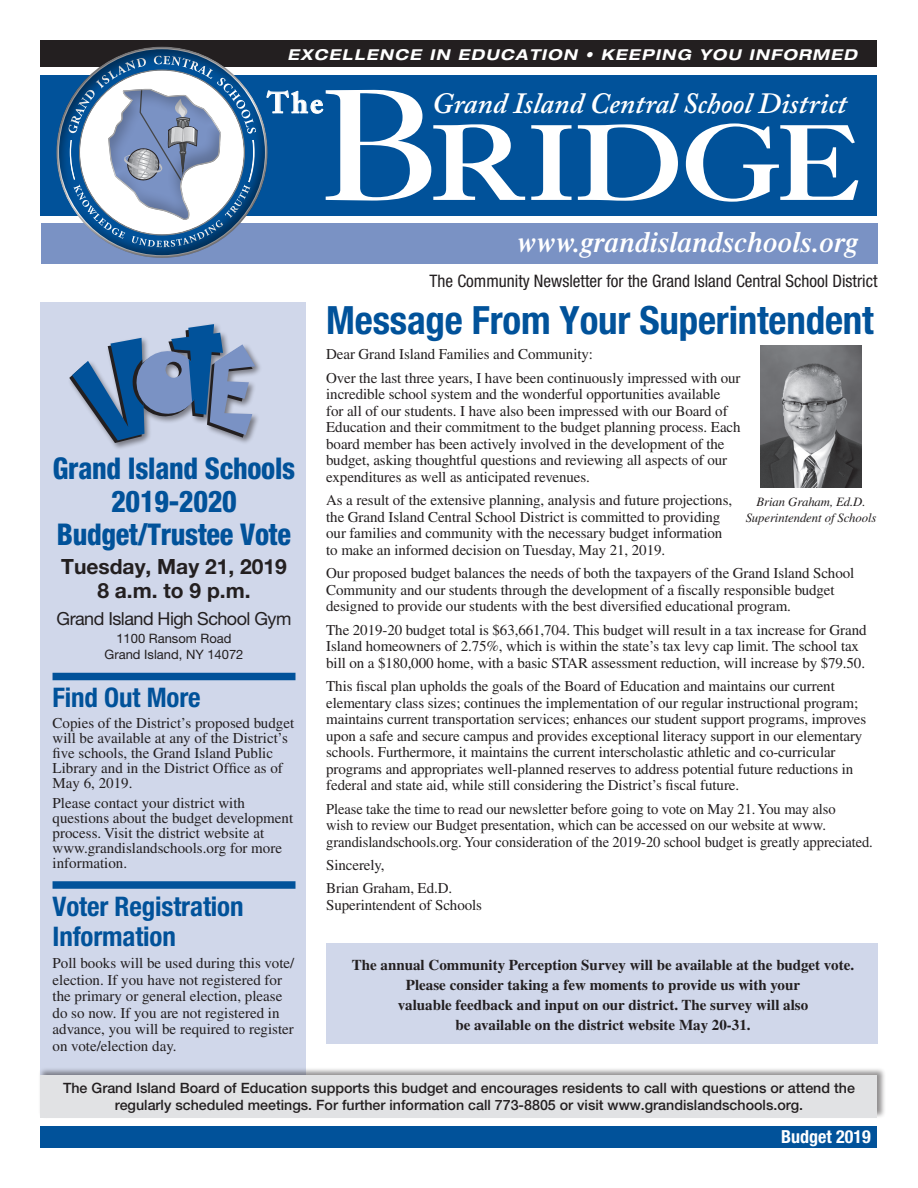
<style>
.page{position:relative;width:918px;height:1188px;background:#fff}
.page>*{position:absolute;margin:0;border:0;box-sizing:border-box;transform-origin:0 0}
.t1{font:159px "Caslon Five Forty Roman SC";letter-spacing:-.06em;color:#fff;scale:1.24 1}
.Heading_-_Helvetica{font:700 condensed 39px "Helvetica Neue";letter-spacing:-.005em;color:#01529a}
.t2{font:800 condensed 30px/33px "Helvetica Neue";letter-spacing:-.01em;color:#01529a;text-align:center;scale:.94 1}
.t3{font:italic 600 29.25px "Adobe Caslon Pro";color:#fff}
.t4{font:700 29.25px "Adobe Caslon Pro";color:#fff}
.t5{font:italic 600 28.5px "Times";letter-spacing:.01em;color:#fff}
.FRONT_PAGE_SUBHEAD_r{font:700 condensed 27px/30px "Helvetica Neue";letter-spacing:-.005em;color:#01529a}
.t6{font:700 21px/24px "Helvetica Neue";color:#231f20;text-align:center}
.t7{font:18px "Helvetica Neue";letter-spacing:-.03em;color:#231f20}
.t8{font:700 condensed 18px "Helvetica Neue";color:#fff}
.t9{font:condensed 17.25px "Helvetica Neue";color:#231f20}
.Body_text_10_10_5{font:15px/16.5px "Times";letter-spacing:-.005em;color:#231f20}
.text{font:15px/15px "Times";color:#231f20}
.text-2{font:700 15px/20.2px "Times";color:#231f20;text-align:center}
.t10{font:italic 700 expanded 15px "Helvetica Neue";letter-spacing:.09em;color:#fff}
.t11{font:500 14.25px/16.5px "Helvetica Neue";color:#231f20;text-align:center}
.t12{font:13.05px/15.8px "Helvetica Neue";color:#231f20;text-align:center}
.t13{font:italic 12.75px "Times";letter-spacing:-.005em;color:#231f20}
</style>
<div class="page">
<div style="left:40px;top:76px;width:838px;height:140px;background:#01529a"></div>
<div style="left:41px;top:223px;width:837px;height:41px;background:#7a92c4"></div>
<div style="left:40px;top:40px;width:838px;height:27px;background:#231f20"></div>
<div style="left:56px;top:46px;width:212px;height:213px;background:#231f20;opacity:.5"></div>
<div style="left:40px;top:1126px;width:838px;height:22px;background:#01529a"></div>
<svg style="left:59px;top:49px;width:264px;height:206px"></svg>
<div style="left:68px;top:67px;width:188px;height:171px;background:#231f20;opacity:.25"></div>
<img style="left:761px;top:346px;width:101px;height:141px">
<div style="left:41px;top:302px;width:265px;height:810px;background:#d0d7ea"></div>
<div style="left:53px;top:673px;width:242px;height:7px;background:#01529a"></div>
<div style="left:53px;top:881px;width:242px;height:8px;background:#01529a"></div>
<div style="left:39px;top:1067px;width:847px;height:52px;background:#231f20;opacity:.5"></div>
<div style="left:40px;top:1075px;width:837px;height:42px;background:#e1e2e4"></div>
<div style="left:68px;top:323px;width:195px;height:128px;background:#231f20;opacity:.5"></div>
<svg style="left:69px;top:324px;width:186px;height:119px"></svg>
<div style="left:326px;top:943px;width:551px;height:100px;background:#d0d7ea"></div>
<p class="t10" style="left:288px;top:46px;width:571px">EXCELLENCE IN EDUCATION • KEEPING YOU INFORMED</p>
<h3 class="t4" style="left:267px;top:86px;width:58px">The</h3>
<h1 class="t1" style="left:314px;top:49px;width:445px">Bridge</h1>
<h3 class="t5" style="left:517px;top:226px;width:342px">www.grandislandschools.org</h3>
<h3 class="t3" style="left:432px;top:86px;width:416px">Grand Island Central School District</h3>
<p class="t9" style="left:430px;top:271px;width:449px">The Community Newsletter for the Grand Island Central School District</p>
<h1 class="Heading_-_Helvetica" style="left:326px;top:296px;width:549px">Message From Your Superintendent</h1>
<p class="Body_text_10_10_5" style="left:326px;top:346px;width:268px">Dear Grand Island Families and Community:</p>
<p class="Body_text_10_10_5" style="left:326px;top:369px;width:416px">Over the last three years, I have been continuously impressed with our incredible school system and the wonderful opportunities available for all of our students. I have also been impressed with our Board of Education and their commitment to the budget planning process. Each board member has been actively involved in the development of the budget, asking thoughtful questions and reviewing all aspects of our expenditures as well as anticipated revenues.</p>
<p class="Body_text_10_10_5" style="left:326px;top:492px;width:407px">As a result of the extensive planning, analysis and future projections, the Grand Island Central School District is committed to providing our families and community with the necessary budget information to make an informed decision on Tuesday, May 21, 2019.</p>
<p class="Body_text_10_10_5" style="left:326px;top:565px;width:530px">Our proposed budget balances the needs of both the taxpayers of the Grand Island School<br>Community and our students through the development of a fiscally responsible budget designed to provide our students with the best diversified educational program.</p>
<p class="Body_text_10_10_5" style="left:326px;top:621px;width:542px">The 2019-20 budget total is $63,661,704. This budget will result in a tax increase for Grand<br>Island homeowners of 2.75%, which is within the state’s tax levy cap limit. The school tax bill on a $180,000 home, with a basic STAR assessment reduction, will increase by $79.50.</p>
<p class="Body_text_10_10_5" style="left:326px;top:678px;width:542px">This fiscal plan upholds the goals of the Board of Education and maintains our current elementary class sizes; continues the implementation of our regular instructional program; maintains current transportation services; enhances our student support programs, improves upon a safe and secure campus and provides exceptional literacy support in our elementary schools. Furthermore, it maintains the current interscholastic athletic and co-curricular programs and appropriates well-planned reserves to address potential future reductions in federal and state aid, while still considering the District’s fiscal future.</p>
<p class="Body_text_10_10_5" style="left:326px;top:800px;width:548px">Please take the time to read our newsletter before going to vote on May 21. You may also<br>wish to review our Budget presentation, which can be accessed on our website at www. grandislandschools.org. Your consideration of the 2019-20 school budget is greatly appreciated.</p>
<p class="Body_text_10_10_5" style="left:326px;top:857px;width:60px">Sincerely,</p>
<p class="Body_text_10_10_5" style="left:326px;top:880px;width:157px">Brian Graham, Ed.D.<br>Superintendent of Schools</p>
<p class="t2" style="left:53px;top:451px;width:259px">Grand Island Schools<br>2019-2020<br>Budget/Trustee Vote</p>
<p class="t6" style="left:61px;top:555px;width:227px">Tuesday, May 21, 2019<br>8 a.m. to 9 p.m.</p>
<p class="t7" style="left:57px;top:608px;width:236px">Grand Island High School Gym</p>
<p class="t12" style="left:105px;top:631px;width:140px">1100 Ransom Road<br>Grand Island, NY 14072</p>
<p class="FRONT_PAGE_SUBHEAD_r" style="left:53px;top:682px;width:150px">Find Out More</p>
<p class="text" style="left:53px;top:716px;width:243px">Copies of the District’s proposed budget will be available at any of the District’s five schools, the Grand Island Public Library and in the District Office as of May 6, 2019.</p>
<p class="text" style="left:53px;top:795px;width:242px">Please contact your district with questions about the budget development process. Visit the district website at www.grandislandschools.org for more information.</p>
<p class="FRONT_PAGE_SUBHEAD_r" style="left:53px;top:891px;width:193px">Voter Registration<br>Information</p>
<p class="text" style="left:53px;top:955px;width:243px;line-height:16.5px">Poll books will be used during this vote/ election. If you have not registered for the primary or general election, please do so now. If you are not registered in advance, you will be required to register on vote/election day.</p>
<p class="t11" style="left:63px;top:1080px;width:793px">The Grand Island Board of Education supports this budget and encourages residents to call with questions or attend the regularly scheduled meetings. For further information call 773-8805 or visit www.grandislandschools.org.</p>
<p class="t13" style="left:757px;top:495px;width:111px">Brian Graham, Ed.D.</p>
<p class="t13" style="left:746px;top:511px;width:132px">Superintendent of Schools</p>
<p class="text-2" style="left:352px;top:954px;width:504px">The annual Community Perception Survey will be available at the budget vote.<br>Please consider taking a few moments to provide us with your<br>valuable feedback and input on our district. The survey will also<br>be available on the district website May 20-31.</p>
<p class="t8" style="left:781px;top:1125px;width:91px">Budget 2019</p>
</div>
